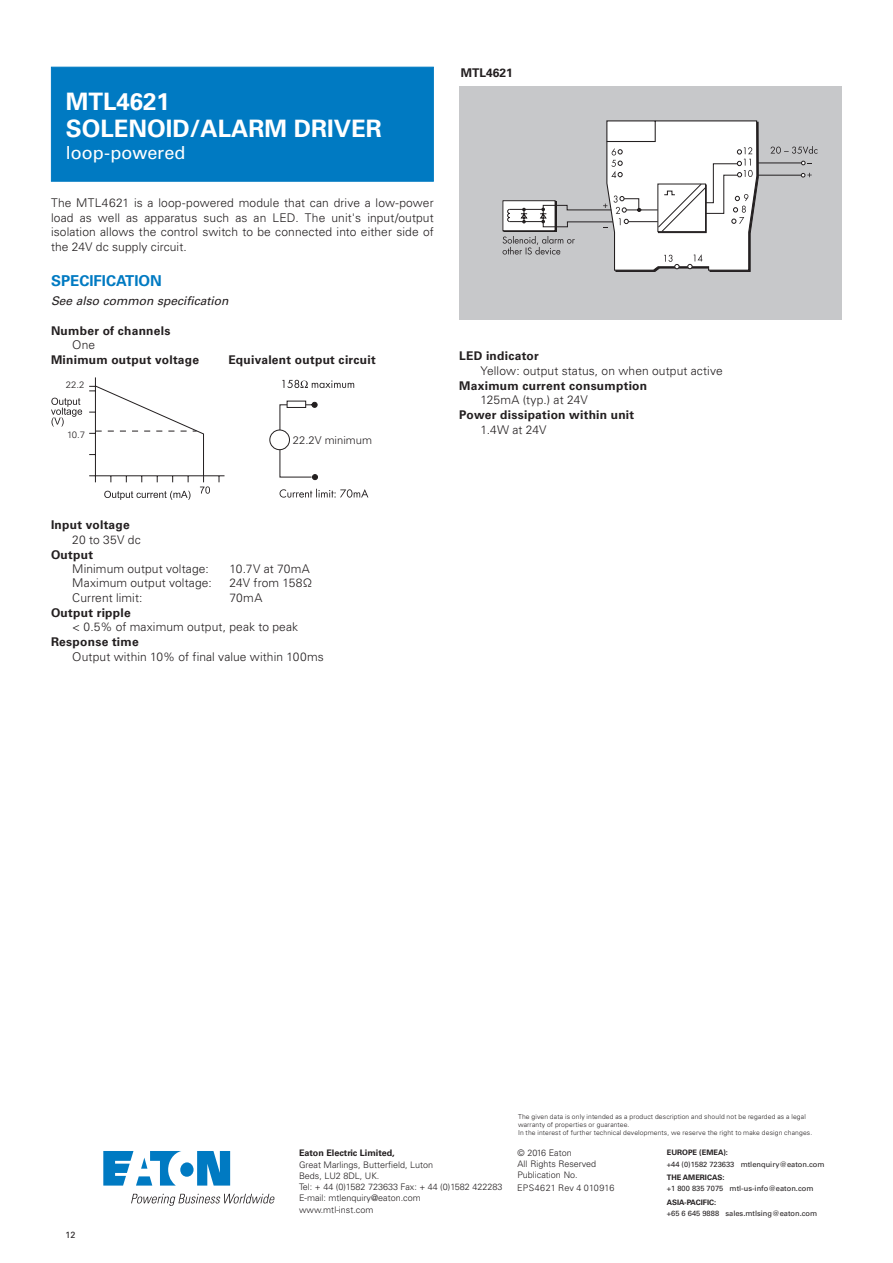
<style>
.page{position:relative;width:893px;height:1263px;background:#fff}
.page>*{position:absolute;margin:0;border:0;box-sizing:border-box;transform-origin:0 0}
.t1{font:700 24px/27px "Univers LT Pro 65";color:#fff}
.t2{font:18px "Univers LT Pro 55 Roman";color:#fff}
.t3{font:700 15px "Univers LT Pro 65";color:#007ac2}
.t4{font:300 12px/14.4px "Univers LT Pro 45";letter-spacing:.01em;color:#231f20;text-align:justify}
.t5{font:700 12px "Univers LT Pro 65";letter-spacing:.02em;color:#231f20}
.t6{font:italic 12px "Univers LT Pro 55";color:#231f20}
.t7{font:700 12px "Univers LT Pro 65";color:#231f20}
.t8{font:300 10.8px "Univers LT Pro 45";color:#231f20}
.t9{font:300 9.3px "Univers LT Pro 45";color:#231f20;scale:1.04 1}
.t10{font:300 9px/11.2px "Univers LT Pro 45";color:#231f20}
.t11{font:700 9px "Univers LT Pro 65";color:#231f20}
.t12{font:9px "Univers LT Pro 55 Roman";color:#231f20}
.t13{font:7.5px "Univers LT Pro 55 Roman";color:#231f20}
.t14{font:700 7.5px "Univers LT Pro 65";color:#231f20}
.t15{font:300 6.75px/8.1px "Univers LT Pro 45";letter-spacing:.02em;color:#231f20}
</style>
<div class="page">
<div style="left:51px;top:67px;width:383px;height:115px;background:#007ac2;border:1px solid #007ac2"></div>
<svg style="left:103px;top:1151px;width:127px;height:34px"></svg>
<svg style="left:131px;top:1194px;width:144px;height:12px"></svg>
<svg style="left:51px;top:398px;width:31px;height:29px"></svg>
<svg style="left:89px;top:377px;width:136px;height:123px"></svg>
<svg style="left:282px;top:380px;width:72px;height:8px"></svg>
<svg style="left:279px;top:402px;width:39px;height:78px"></svg>
<div style="left:287px;top:401px;width:19px;height:7px;background:#fff;border:1px solid #231f20"></div>
<div style="left:270px;top:430px;width:19px;height:20px;background:#fff;border-radius:50%"></div>
<div style="left:269px;top:430px;width:21px;height:20px;border:1px solid #231f20;border-radius:50%"></div>
<svg style="left:280px;top:489px;width:88px;height:9px"></svg>
<div style="left:459px;top:86px;width:383px;height:234px;background:#c7c8ca"></div>
<svg style="left:770px;top:146px;width:47px;height:8px"></svg>
<hr style="left:757px;top:175px;width:44px;height:1px;background:#231f20">
<hr style="left:758px;top:163px;width:46px;height:1px;background:#231f20">
<svg style="left:801px;top:173px;width:11px;height:4px"></svg>
<svg style="left:801px;top:161px;width:10px;height:4px"></svg>
<svg style="left:502px;top:120px;width:257px;height:152px"></svg>
<h1 class="t1" style="left:66px;top:88px;width:318px">MTL4621<br>SOLENOID/ALARM DRIVER</h1>
<h2 class="t2" style="left:66px;top:142px;width:121px">loop-powered</h2>
<p class="t4" style="left:51px;top:196px;width:384px">The MTL4621 is a loop-powered module that can drive a low-power load as well as apparatus such as an LED. The unit's input/output isolation allows the control switch to be connected into either side of the 24V dc supply circuit.</p>
<p class="t3" style="left:51px;top:271px;width:112px">SPECIFICATION</p>
<p class="t6" style="left:51px;top:293px;width:179px">See also common specification</p>
<p class="t5" style="left:51px;top:323px;width:121px">Number of channels</p>
<p class="t4" style="left:72px;top:338px;width:24px">One</p>
<p class="t5" style="left:51px;top:353px;width:150px">Minimum output voltage</p>
<p class="t5" style="left:228px;top:353px;width:149px">Equivalent output circuit</p>
<p class="t9" style="left:66px;top:379px;width:19px">22.2</p>
<p class="t9" style="left:67px;top:429px;width:19px">10.7</p>
<p class="t8" style="left:293px;top:433px;width:81px">22.2V minimum</p>
<p class="t7" style="left:461px;top:66px;width:54px">MTL4621</p>
<p class="t5" style="left:459px;top:349px;width:81px">LED indicator</p>
<p class="t4" style="left:480px;top:363px;width:244px">Yellow: output status, on when output active</p>
<p class="t5" style="left:459px;top:378px;width:189px">Maximum current consumption</p>
<p class="t4" style="left:480px;top:393px;width:109px">125mA (typ.) at 24V</p>
<p class="t5" style="left:459px;top:408px;width:177px">Power dissipation within unit</p>
<p class="t4" style="left:480px;top:422px;width:68px">1.4W at 24V</p>
<p class="t5" style="left:51px;top:518px;width:80px">Input voltage</p>
<p class="t4" style="left:72px;top:532px;width:70px">20 to 35V dc</p>
<p class="t5" style="left:51px;top:547px;width:44px">Output</p>
<p class="t4" style="left:72px;top:561px;width:138px">Minimum output voltage:</p>
<p class="t4" style="left:230px;top:561px;width:82px">10.7V at 70mA</p>
<p class="t4" style="left:72px;top:576px;width:141px">Maximum output voltage:</p>
<p class="t4" style="left:230px;top:576px;width:84px">24V from 158Ω</p>
<p class="t4" style="left:72px;top:590px;width:72px">Current limit:</p>
<p class="t4" style="left:230px;top:590px;width:34px">70mA</p>
<p class="t5" style="left:51px;top:605px;width:81px">Output ripple</p>
<p class="t4" style="left:72px;top:620px;width:227px">&lt; 0.5% of maximum output, peak to peak</p>
<p class="t5" style="left:51px;top:635px;width:89px">Response time</p>
<p class="t4" style="left:72px;top:649px;width:253px">Output within 10% of final value within 100ms</p>
<p class="t15" style="left:518px;top:1112px;width:296px">The given data is only intended as a product description and should not be regarded as a legal warranty of properties or guarantee.<br>In the interest of further technical developments, we reserve the right to make design changes.</p>
<p class="t12" style="left:66px;top:1229px;width:11px">12</p>
<p class="t11" style="left:299px;top:1148px;width:97px">Eaton Electric Limited,</p>
<p class="t10" style="left:299px;top:1159px;width:205px">Great Marlings, Butterfield, Luton<br>Beds, LU2 8DL, UK.<br>Tel: + 44 (0)1582 723633 Fax: + 44 (0)1582 422283<br>E-mail: mtlenquiry@eaton.com<br>www.mtl-inst.com</p>
<p class="t10" style="left:518px;top:1148px;width:80px;line-height:10.8px">© 2016 Eaton<br>All Rights Reserved<br>Publication No.</p>
<p class="t10" style="left:517px;top:1182px;width:99px">EPS4621 Rev 4 010916</p>
<p class="t14" style="left:667px;top:1148px;width:63px">EUROPE (EMEA):</p>
<p class="t13" style="left:667px;top:1159px;width:159px">+44 (0)1582 723633 mtlenquiry@eaton.com</p>
<p class="t14" style="left:667px;top:1173px;width:59px">THE AMERICAS:</p>
<p class="t13" style="left:667px;top:1184px;width:148px">+1 800 835 7075 mtl-us-info@eaton.com</p>
<p class="t14" style="left:667px;top:1198px;width:51px">ASIA-PACIFIC:</p>
<p class="t13" style="left:667px;top:1209px;width:152px">+65 6 645 9888 sales.mtlsing@eaton.com</p>
</div>
